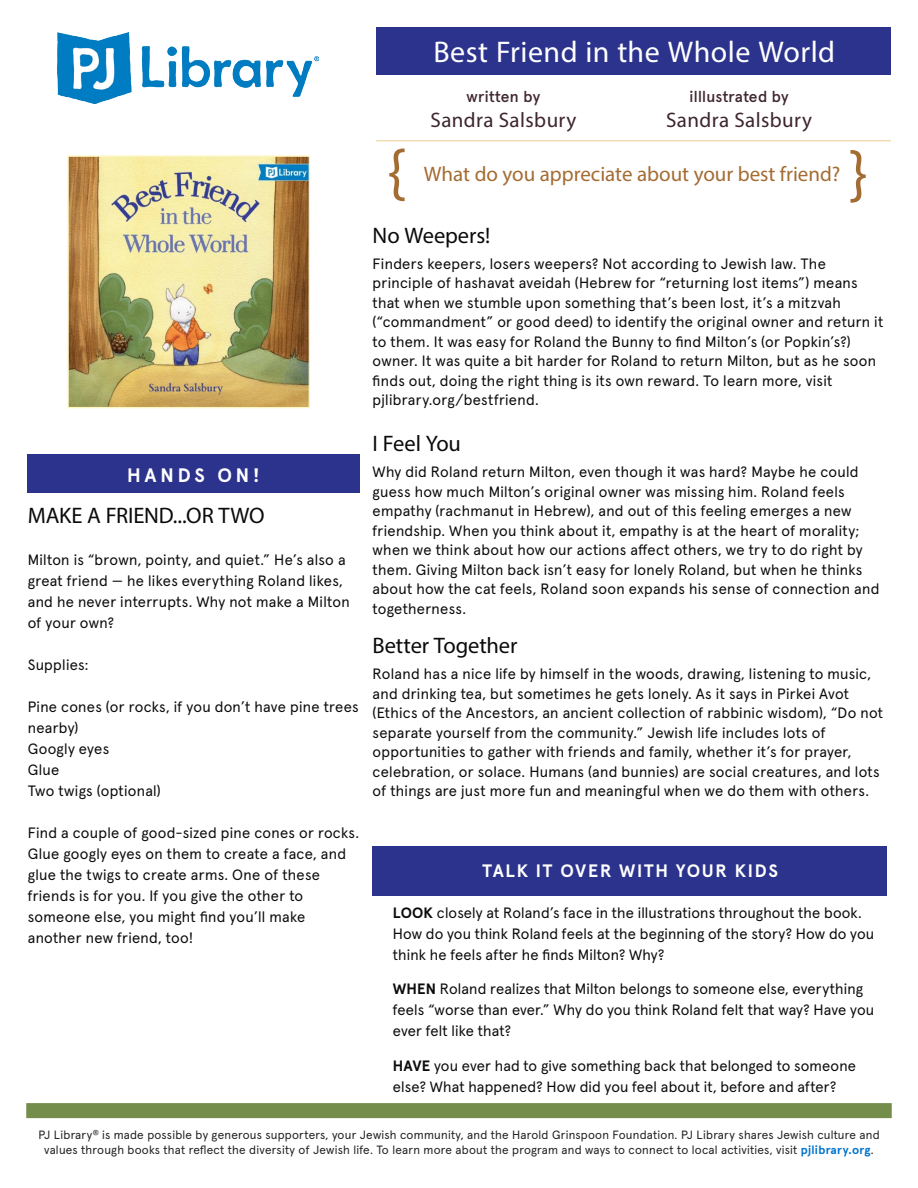
<style>
.page{position:relative;width:918px;height:1188px;background:#fff}
.page>*{position:absolute;margin:0;border:0;box-sizing:border-box;transform-origin:0 0}
.t1{font:66px "Myriad Pro";color:#a36c33}
.t2{font:30px "Myriad Pro";letter-spacing:.015em;color:#fff}
.t3{font:22.5px "Myriad Pro";letter-spacing:-.005em;color:#0a0c0a}
.t4{font:21px "Myriad Pro";color:#a36c33}
.t5{font:21px "Myriad Pro";letter-spacing:.02em;color:#3e252e}
.t6{font:700 19.5px "Apercu Pro";letter-spacing:.2em;color:#fff}
.t7{font:700 18px "Apercu Pro";letter-spacing:.09em;color:#fff}
.t8{font:500 15.75px "Apercu Pro";letter-spacing:.02em;color:#3e252e}
.t9{font:15px/19.5px "Apercu Pro";letter-spacing:.015em;color:#0a0c0a}
.t10{font:12px/15px "Apercu Pro";letter-spacing:.02em;color:#231f20;text-align:center}
.s1{font-weight:700}
.s2{font-weight:700;color:#0073ce}
</style>
<div class="page">
<div style="left:376px;top:27px;width:515px;height:48px;background:#2c338c"></div>
<img style="left:70px;top:158px;width:238px;height:248px">
<div style="left:68px;top:156px;width:242px;height:252px;border:1px solid #fef5bf"></div>
<hr style="left:376px;top:140px;width:515px;height:2px;background:#f3dcb4">
<div style="left:373px;top:846px;width:514px;height:49px;background:#2c338c"></div>
<div style="left:26px;top:1103px;width:866px;height:15px;background:#748d4b;border:2px solid #748d4b"></div>
<div style="left:27px;top:455px;width:333px;height:38px;background:#2c338c"></div>
<img style="left:58px;top:32px;width:261px;height:71px">
<p class="t6" style="left:127px;top:460px;width:134px">HANDS ON!</p>
<p class="t3" style="left:28px;top:502px;width:238px">MAKE A FRIEND...OR TWO</p>
<p class="t9" style="left:28px;top:548px;width:323px;line-height:21px">Milton is “brown, pointy, and quiet.” He’s also a great friend — he likes everything Roland likes, and he never interrupts. Why not make a Milton of your own?</p>
<p class="t9" style="left:28px;top:654px;width:62px">Supplies:</p>
<p class="t9" style="left:28px;top:695px;width:332px;line-height:21px">Pine cones (or rocks, if you don’t have pine trees nearby)</p>
<p class="t9" style="left:28px;top:738px;width:83px">Googly eyes</p>
<p class="t9" style="left:28px;top:759px;width:33px">Glue</p>
<p class="t9" style="left:28px;top:780px;width:135px">Two twigs (optional)</p>
<p class="t9" style="left:28px;top:821px;width:333px;line-height:21px">Find a couple of good-sized pine cones or rocks.<br>Glue googly eyes on them to create a face, and glue the twigs to create arms. One of these friends is for you. If you give the other to someone else, you might find you’ll make another new friend, too!</p>
<p class="t2" style="left:433px;top:33px;width:403px">Best Friend in the Whole World</p>
<p class="t8" style="left:467px;top:84px;width:75px">written by</p>
<p class="t5" style="left:430px;top:107px;width:147px">Sandra Salsbury</p>
<p class="t8" style="left:689px;top:84px;width:101px">illlustrated by</p>
<p class="t5" style="left:666px;top:107px;width:147px">Sandra Salsbury</p>
<p class="t1" style="left:387px;top:131px;width:20px">{</p>
<p class="t1" style="left:849px;top:132px;width:20px">}</p>
<p class="t3" style="left:373px;top:221px;width:119px">No Weepers!</p>
<p class="t9" style="left:373px;top:253px;width:512px">Finders keepers, losers weepers? Not according to Jewish law. The principle of hashavat aveidah (Hebrew for “returning lost items”) means that when we stumble upon something that’s been lost, it’s a mitzvah (“commandment” or good deed) to identify the original owner and return it to them. It was easy for Roland the Bunny to find Milton’s (or Popkin’s?) owner. It was quite a bit harder for Roland to return Milton, but as he soon finds out, doing the right thing is its own reward. To learn more, visit pjlibrary.org/bestfriend.</p>
<p class="t3" style="left:373px;top:430px;width:90px">I Feel You</p>
<p class="t9" style="left:373px;top:461px;width:508px">Why did Roland return Milton, even though it was hard? Maybe he could guess how much Milton’s original owner was missing him. Roland feels empathy (rachmanut in Hebrew), and out of this feeling emerges a new friendship. When you think about it, empathy is at the heart of morality; when we think about how our actions affect others, we try to do right by them. Giving Milton back isn’t easy for lonely Roland, but when he thinks about how the cat feels, Roland soon expands his sense of connection and togetherness.</p>
<p class="t3" style="left:373px;top:632px;width:146px">Better Together</p>
<p class="t9" style="left:373px;top:663px;width:512px">Roland has a nice life by himself in the woods, drawing, listening to music, and drinking tea, but sometimes he gets lonely. As it says in Pirkei Avot (Ethics of the Ancestors, an ancient collection of rabbinic wisdom), “Do not separate yourself from the community.” Jewish life includes lots of opportunities to gather with friends and family, whether it’s for prayer, celebration, or solace. Humans (and bunnies) are social creatures, and lots of things are just more fun and meaningful when we do them with others.</p>
<p class="t4" style="left:424px;top:161px;width:418px">What do you appreciate about your best friend?</p>
<p class="t7" style="left:482px;top:857px;width:297px">TALK IT OVER WITH YOUR KIDS</p>
<p class="t9" style="left:393px;top:901px;width:483px;line-height:21px"><span class="s1">LOOK</span> closely at Roland’s face in the illustrations throughout the book.<br>How do you think Roland feels at the beginning of the story? How do you think he feels after he finds Milton? Why?</p>
<p class="t9" style="left:393px;top:978px;width:483px;line-height:21px"><span class="s1">WHEN</span> Roland realizes that Milton belongs to someone else, everything feels “worse than ever.” Why do you think Roland felt that way? Have you ever felt like that?</p>
<p class="t9" style="left:393px;top:1054px;width:465px;line-height:21px"><span class="s1">HAVE</span> you ever had to give something back that belonged to someone else? What happened? How did you feel about it, before and after?</p>
<p class="t10" style="left:38px;top:1126px;width:843px">PJ Library<sup>®</sup> is made possible by generous supporters, your Jewish community, and the Harold Grinspoon Foundation. PJ Library shares Jewish culture and values through books that reflect the diversity of Jewish life. To learn more about the program and ways to connect to local activities, visit <span class="s2">pjlibrary.org</span>.</p>
</div>
